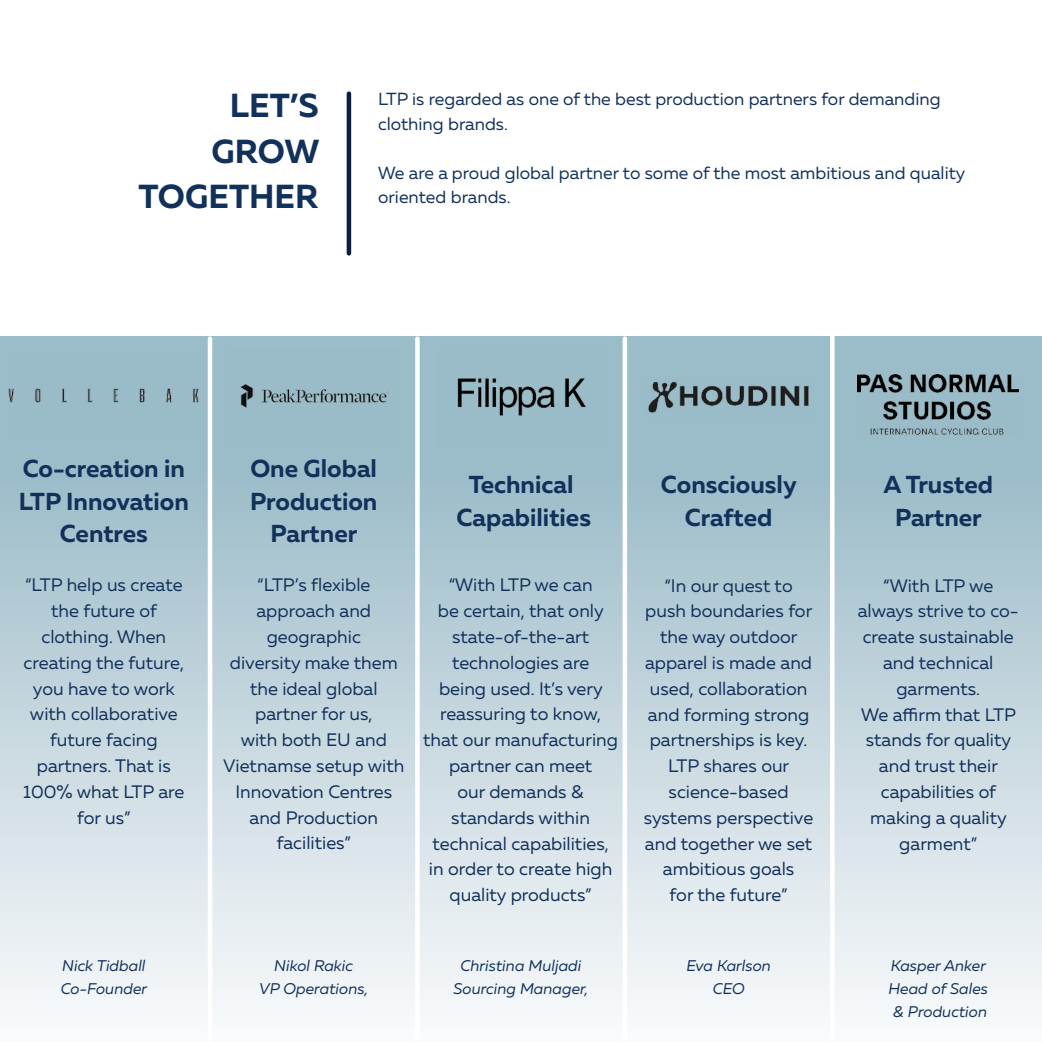
<style>
.page{position:relative;width:1042px;height:1042px;background:#fff}
.page>*{position:absolute;margin:0;border:0;box-sizing:border-box;transform-origin:0 0}
.t1{font:700 33.25px/45.5px "Muller";color:#11315b;text-align:right}
.t2{font:700 24.5px/32.2px "Muller";color:#11315b;text-align:center}
.t3{font:18.03px/25.7px "Muller";color:#11315b;text-align:center}
.t4{font:17.5px/24.5px "Muller";color:#11315b}
.t5{font:italic 15.4px/23.3px "Muller";color:#11315b;text-align:center}
</style>
<div class="page">
<div style="left:0;top:336px;width:1042px;height:706px;background:linear-gradient(to bottom,#8db3c1,#f7f8fa)"></div>
<hr style="left:208px;top:339px;width:4px;height:700px;background:#fff">
<div style="left:415px;top:339px;width:5px;height:700px;background:#fff"></div>
<div style="left:622px;top:339px;width:5px;height:700px;background:#fff"></div>
<hr style="left:830px;top:295px;width:4px;height:744px;background:#fff">
<div style="left:9px;top:358px;width:189px;height:75px;background:#9abcc8"></div>
<img style="left:229px;top:349px;width:171px;height:96px">
<img style="left:437px;top:351px;width:170px;height:96px">
<img style="left:643px;top:377px;width:171px;height:41px">
<img style="left:857px;top:374px;width:161px;height:62px">
<img style="left:0;top:0;width:1px;height:1042px">
<hr style="left:347px;top:94px;width:4px;height:159px;background:#0b1d41">
<h1 class="t1" style="left:139px;top:83px;width:182px">LET’S<br>GROW<br>TOGETHER</h1>
<p class="t4" style="left:378px;top:86px;width:564px">LTP is regarded as one of the best production partners for demanding clothing brands.</p>
<p class="t4" style="left:378px;top:160px;width:589px">We are a proud global partner to some of the most ambitious and quality oriented brands.</p>
<h2 class="t2" style="left:19px;top:452px;width:172px">Co-creation in<br>LTP Innovation<br>Centres</h2>
<p class="t3" style="left:23px;top:572px;width:163px">“LTP help us create the future of clothing. When creating the future, you have to work with collaborative future facing partners. That is<br>100% what LTP are for us”</p>
<h2 class="t2" style="left:250px;top:452px;width:129px">One Global<br>Production<br>Partner</h2>
<h2 class="t2" style="left:456px;top:469px;width:136px">Technical<br>Capabilities</h2>
<h2 class="t2" style="left:661px;top:469px;width:137px">Consciously<br>Crafted</h2>
<h2 class="t2" style="left:883px;top:469px;width:111px">A Trusted<br>Partner</h2>
<p class="t3" style="left:223px;top:572px;width:183px">“LTP’s flexible approach and geographic<br>diversity make them the ideal global partner for us,<br>with both EU and<br>Vietnamse setup with<br>Innovation Centres and Production facilities”</p>
<p class="t3" style="left:423px;top:572px;width:196px">“With LTP we can<br>be certain, that only state-of-the-art technologies are<br>being used. It’s very reassuring to know, that our manufacturing partner can meet<br>our demands &amp; standards within technical capabilities, in order to create high quality products”</p>
<p class="t3" style="left:858px;top:572px;width:162px">“With LTP we always strive to co&shy;create sustainable and technical garments.<br>We affirm that LTP stands for quality and trust their capabilities of making a quality garment”</p>
<p class="t3" style="left:644px;top:572px;width:171px">“In our quest to push boundaries for the way outdoor apparel is made and used, collaboration and forming strong partnerships is key.<br>LTP shares our science-based systems perspective and together we set ambitious goals<br>for the future”</p>
<p class="t5" style="left:61px;top:953px;width:88px;text-align:left">Nick Tidball<br>Co-Founder</p>
<p class="t5" style="left:259px;top:953px;width:110px">Nikol Rakic<br>VP Operations,</p>
<p class="t5" style="left:453px;top:953px;width:136px">Christina Muljadi<br>Sourcing Manager,</p>
<p class="t5" style="left:686px;top:953px;width:86px">Eva Karlson<br>CEO</p>
<p class="t5" style="left:888px;top:953px;width:101px">Kasper Anker<br>Head of Sales &amp; Production</p>
</div>
